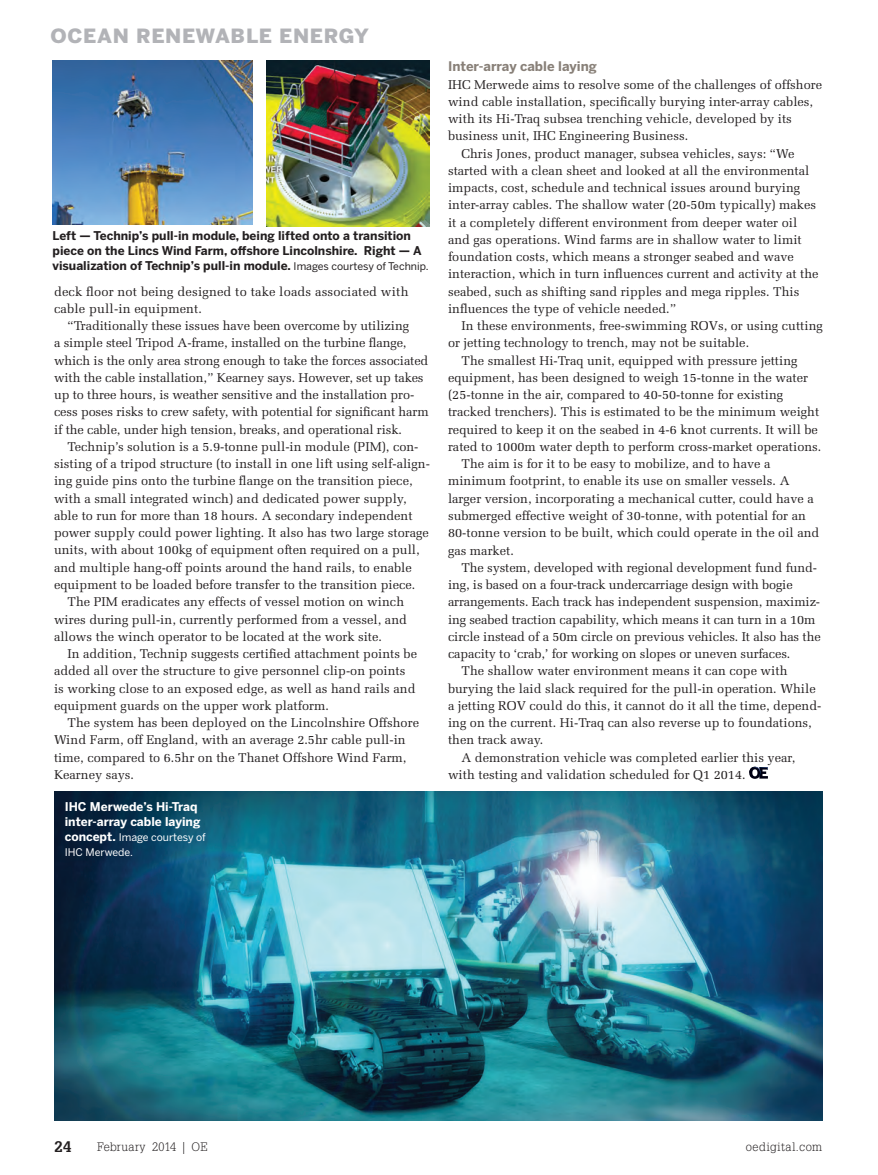
<style>
.page{position:relative;width:878px;height:1175px;background:#fff}
.page>*{position:absolute;margin:0;border:0;box-sizing:border-box;transform-origin:0 0}
.t1{font:900 19.5px "Benton Sans";letter-spacing:.03em;color:#b2b3b7;scale:1.05 1}
.t2{font:700 15px "Glypha LT Std";color:#231f20}
.t3{font:700 13.2px "Benton Sans";color:#888078}
.t4{font:12.75px "Melior LT Std";color:#231f20}
.t5{font:700 12px/15px "Benton Sans";color:#231f20}
.t6{font:700 12px/15px "Benton Sans";color:#fff}
.t7{font:300 12px "Glypha LT Std";letter-spacing:.015em;color:#231f20}
.t8{font:300 12px "Glypha LT Std";letter-spacing:.035em;color:#231f20}
.t9{font:10.5px/15px "Benton Sans";color:#fff}
.s1{font-weight:400;font-size:10.5px}
.s2{font-weight:700;font-size:12px}
</style>
<div class="page">
<img style="left:55px;top:791px;width:767px;height:329px">
<svg style="left:749px;top:766px;width:19px;height:12px"></svg>
<img style="left:52px;top:60px;width:200px;height:165px">
<img style="left:266px;top:60px;width:163px;height:166px">
<h1 class="t1" style="left:51px;top:24px;width:305px">OCEAN RENEWABLE ENERGY</h1>
<p class="t5" style="left:52px;top:228px;width:377px">Left — Technip’s pull-in module, being lifted onto a transition piece on the Lincs Wind Farm, offshore Lincolnshire. Right — A visualization of Technip’s pull-in module. <span class="s1">Images courtesy of Technip.</span></p>
<p class="t4" style="left:54px;top:284px;width:356px">deck floor not being designed to take loads associated with</p>
<p class="t4" style="left:54px;top:301px;width:150px">cable pull-in equipment.</p>
<p class="t4" style="left:67px;top:318px;width:343px">“Traditionally these issues have been overcome by utilizing</p>
<p class="t4" style="left:54px;top:335px;width:354px">a simple steel Tripod A-frame, installed on the turbine flange,</p>
<p class="t4" style="left:54px;top:353px;width:376px">which is the only area strong enough to take the forces associated</p>
<p class="t4" style="left:54px;top:370px;width:371px">with the cable installation,” Kearney says. However, set up takes</p>
<p class="t4" style="left:54px;top:387px;width:362px">up to three hours, is weather sensitive and the installation pro-</p>
<p class="t4" style="left:54px;top:404px;width:376px">cess poses risks to crew safety, with potential for significant harm</p>
<p class="t4" style="left:54px;top:422px;width:349px">if the cable, under high tension, breaks, and operational risk.</p>
<p class="t4" style="left:67px;top:439px;width:352px">Technip’s solution is a 5.9-tonne pull-in module (PIM), con-</p>
<p class="t4" style="left:54px;top:456px;width:377px">sisting of a tripod structure (to install in one lift using self-align-</p>
<p class="t4" style="left:54px;top:473px;width:360px">ing guide pins onto the turbine flange on the transition piece,</p>
<p class="t4" style="left:54px;top:491px;width:354px">with a small integrated winch) and dedicated power supply,</p>
<p class="t4" style="left:54px;top:508px;width:360px">able to run for more than 18 hours. A secondary independent</p>
<p class="t4" style="left:54px;top:525px;width:376px">power supply could power lighting. It also has two large storage</p>
<p class="t4" style="left:54px;top:542px;width:367px">units, with about 100kg of equipment often required on a pull,</p>
<p class="t4" style="left:54px;top:560px;width:359px">and multiple hang-off points around the hand rails, to enable</p>
<p class="t4" style="left:54px;top:577px;width:363px">equipment to be loaded before transfer to the transition piece.</p>
<p class="t4" style="left:67px;top:594px;width:338px">The PIM eradicates any effects of vessel motion on winch</p>
<p class="t4" style="left:54px;top:611px;width:354px">wires during pull-in, currently performed from a vessel, and</p>
<p class="t4" style="left:54px;top:629px;width:329px">allows the winch operator to be located at the work site.</p>
<p class="t4" style="left:67px;top:646px;width:351px">In addition, Technip suggests certified attachment points be</p>
<p class="t4" style="left:54px;top:663px;width:353px">added all over the structure to give personnel clip-on points</p>
<p class="t4" style="left:54px;top:680px;width:363px">is working close to an exposed edge, as well as hand rails and</p>
<p class="t4" style="left:54px;top:698px;width:276px">equipment guards on the upper work platform.</p>
<p class="t4" style="left:67px;top:715px;width:353px">The system has been deployed on the Lincolnshire Offshore</p>
<p class="t4" style="left:54px;top:732px;width:353px">Wind Farm, off England, with an average 2.5hr cable pull-in</p>
<p class="t4" style="left:54px;top:749px;width:354px">time, compared to 6.5hr on the Thanet Offshore Wind Farm,</p>
<p class="t4" style="left:54px;top:767px;width:82px">Kearney says.</p>
<p class="t6" style="left:65px;top:798px;width:137px">IHC Merwede’s Hi-Traq inter-array cable laying</p>
<p class="t9" style="left:65px;top:829px;width:142px"><span class="s2">concept.</span> Image courtesy of<br>IHC Merwede.</p>
<p class="t3" style="left:448px;top:59px;width:150px">Inter-array cable laying</p>
<p class="t4" style="left:448px;top:77px;width:375px">IHC Merwede aims to resolve some of the challenges of offshore</p>
<p class="t4" style="left:448px;top:94px;width:366px">wind cable installation, specifically burying inter-array cables,</p>
<p class="t4" style="left:448px;top:111px;width:345px">with its Hi-Traq subsea trenching vehicle, developed by its</p>
<p class="t4" style="left:448px;top:128px;width:242px">business unit, IHC Engineering Business.</p>
<p class="t4" style="left:461px;top:146px;width:334px">Chris Jones, product manager, subsea vehicles, says: “We</p>
<p class="t4" style="left:448px;top:163px;width:363px">started with a clean sheet and looked at all the environmental</p>
<p class="t4" style="left:448px;top:180px;width:354px">impacts, cost, schedule and technical issues around burying</p>
<p class="t4" style="left:448px;top:197px;width:369px">inter-array cables. The shallow water (20-50m typically) makes</p>
<p class="t4" style="left:448px;top:215px;width:351px">it a completely different environment from deeper water oil</p>
<p class="t4" style="left:448px;top:232px;width:355px">and gas operations. Wind farms are in shallow water to limit</p>
<p class="t4" style="left:448px;top:249px;width:347px">foundation costs, which means a stronger seabed and wave</p>
<p class="t4" style="left:448px;top:266px;width:372px">interaction, which in turn influences current and activity at the</p>
<p class="t4" style="left:448px;top:284px;width:353px">seabed, such as shifting sand ripples and mega ripples. This</p>
<p class="t4" style="left:448px;top:301px;width:230px">influences the type of vehicle needed.”</p>
<p class="t4" style="left:461px;top:318px;width:363px">In these environments, free-swimming ROVs, or using cutting</p>
<p class="t4" style="left:448px;top:335px;width:303px">or jetting technology to trench, may not be suitable.</p>
<p class="t4" style="left:461px;top:353px;width:337px">The smallest Hi-Traq unit, equipped with pressure jetting</p>
<p class="t4" style="left:448px;top:370px;width:361px">equipment, has been designed to weigh 15-tonne in the water</p>
<p class="t4" style="left:448px;top:387px;width:337px">(25-tonne in the air, compared to 40-50-tonne for existing</p>
<p class="t4" style="left:448px;top:404px;width:373px">tracked trenchers). This is estimated to be the minimum weight</p>
<p class="t4" style="left:448px;top:422px;width:371px">required to keep it on the seabed in 4-6 knot currents. It will be</p>
<p class="t4" style="left:448px;top:439px;width:375px">rated to 1000m water depth to perform cross-market operations.</p>
<p class="t4" style="left:461px;top:456px;width:310px">The aim is for it to be easy to mobilize, and to have a</p>
<p class="t4" style="left:448px;top:473px;width:343px">minimum footprint, to enable its use on smaller vessels. A</p>
<p class="t4" style="left:448px;top:491px;width:367px">larger version, incorporating a mechanical cutter, could have a</p>
<p class="t4" style="left:448px;top:508px;width:359px">submerged effective weight of 30-tonne, with potential for an</p>
<p class="t4" style="left:448px;top:525px;width:373px">80-tonne version to be built, which could operate in the oil and</p>
<p class="t4" style="left:448px;top:542px;width:67px">gas market.</p>
<p class="t4" style="left:461px;top:560px;width:357px">The system, developed with regional development fund fund-</p>
<p class="t4" style="left:448px;top:577px;width:346px">ing, is based on a four-track undercarriage design with bogie</p>
<p class="t4" style="left:448px;top:594px;width:373px">arrangements. Each track has independent suspension, maximiz-</p>
<p class="t4" style="left:448px;top:611px;width:369px">ing seabed traction capability, which means it can turn in a 10m</p>
<p class="t4" style="left:448px;top:629px;width:374px">circle instead of a 50m circle on previous vehicles. It also has the</p>
<p class="t4" style="left:448px;top:646px;width:344px">capacity to ‘crab,’ for working on slopes or uneven surfaces.</p>
<p class="t4" style="left:461px;top:663px;width:327px">The shallow water environment means it can cope with</p>
<p class="t4" style="left:448px;top:680px;width:369px">burying the laid slack required for the pull-in operation. While</p>
<p class="t4" style="left:448px;top:698px;width:375px">a jetting ROV could do this, it cannot do it all the time, depend-</p>
<p class="t4" style="left:448px;top:715px;width:365px">ing on the current. Hi-Traq can also reverse up to foundations,</p>
<p class="t4" style="left:448px;top:732px;width:97px">then track away.</p>
<p class="t4" style="left:461px;top:749px;width:335px">A demonstration vehicle was completed earlier this year,</p>
<p class="t4" style="left:448px;top:767px;width:299px">with testing and validation scheduled for Q1 2014.</p>
<p class="t2" style="left:55px;top:1136px;width:18px">24</p>
<p class="t7" style="left:97px;top:1140px;width:112px">February 2014 | OE</p>
<p class="t8" style="left:745px;top:1140px;width:78px">oedigital.com</p>
</div>
